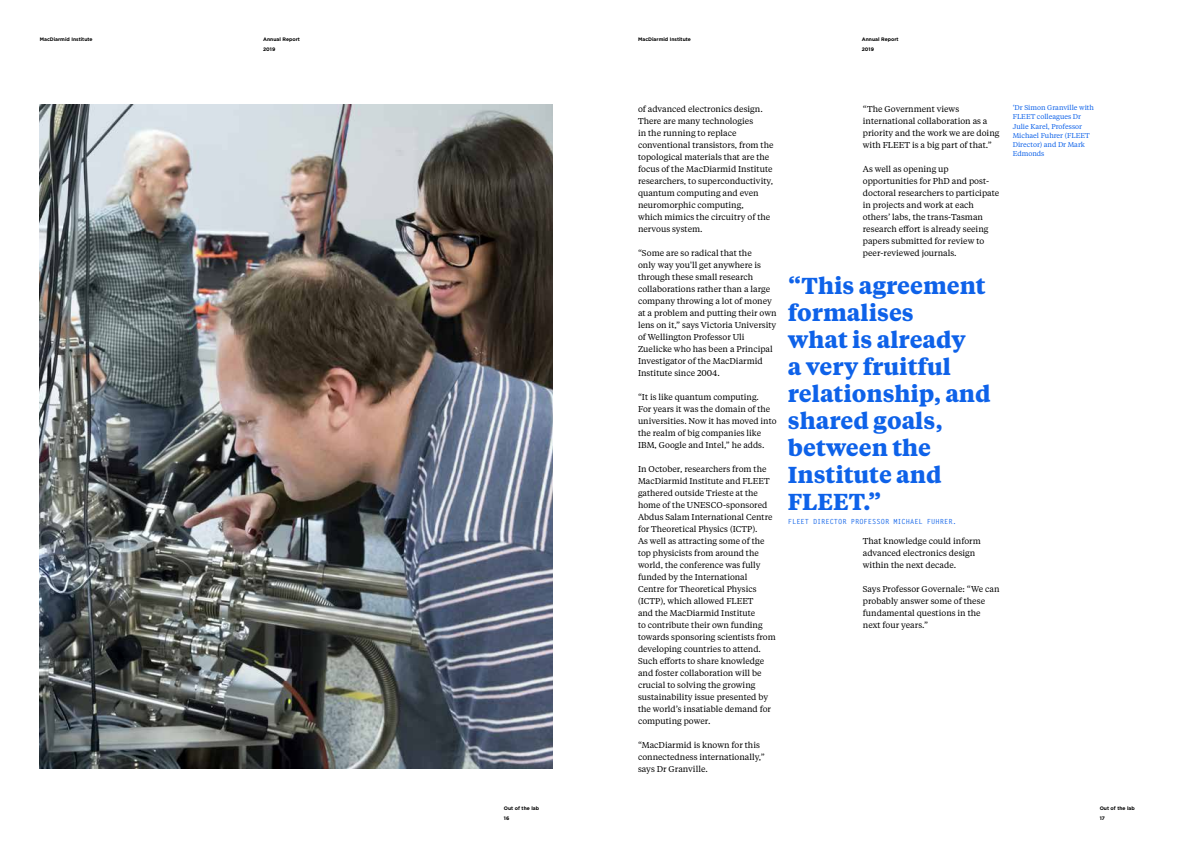
<style>
.page{position:relative;width:1191px;height:842px;background:#fff}
.page>*{position:absolute;margin:0;border:0;box-sizing:border-box;transform-origin:0 0}
.t1{font:700 23px/27px "Tiempos Text";color:#0e62e9}
.t2{font:8.5px/12px "Tiempos Text";color:#000}
.t3{font:7px/9px "Tiempos Text";color:#0e62e9}
.t4{font:700 7px "Letter Gothic Std";letter-spacing:.01em;color:#0e62e9}
.t5{font:700 5px/10px "Gotham";color:#000}
</style>
<div class="page">
<img style="left:39px;top:105px;width:514px;height:663px">
<p class="t5" style="left:40px;top:34px;width:54px">MacDiarmid Institute</p>
<p class="t5" style="left:263px;top:34px;width:38px">Annual Report<br>2019</p>
<p class="t5" style="left:504px;top:803px;width:37px">Out of the lab<br>16</p>
<p class="t5" style="left:638px;top:34px;width:54px">MacDiarmid Institute</p>
<p class="t5" style="left:862px;top:34px;width:38px">Annual Report<br>2019</p>
<p class="t2" style="left:638px;top:102px;width:137px">of advanced electronics design.<br>There are many technologies<br>in the running to replace conventional transistors, from the topological materials that are the focus of the MacDiarmid Institute researchers, to superconductivity, quantum computing and even neuromorphic computing,<br>which mimics the circuitry of the nervous system.</p>
<p class="t2" style="left:638px;top:246px;width:140px">“Some are so radical that the<br>only way you'll get anywhere is through these small research collaborations rather than a large company throwing a lot of money at a problem and putting their own lens on it,” says Victoria University of Wellington Professor Uli<br>Zuelicke who has been a Principal<br>Investigator of the MacDiarmid<br>Institute since 2004.</p>
<p class="t2" style="left:638px;top:390px;width:140px">“It is like quantum computing.<br>For years it was the domain of the universities. Now it has moved into the realm of big companies like<br>IBM, Google and Intel,” he adds.</p>
<p class="t2" style="left:638px;top:462px;width:139px">In October, researchers from the<br>MacDiarmid Institute and FLEET gathered outside Trieste at the home of the UNESCO-sponsored<br>Abdus Salam International Centre for Theoretical Physics (ICTP).<br>As well as attracting some of the top physicists from around the world, the conference was fully funded by the International<br>Centre for Theoretical Physics (ICTP), which allowed FLEET<br>and the MacDiarmid Institute<br>to contribute their own funding towards sponsoring scientists from developing countries to attend.<br>Such efforts to share knowledge and foster collaboration will be crucial to solving the growing sustainability issue presented by the world’s insatiable demand for computing power.</p>
<p class="t2" style="left:638px;top:738px;width:128px">“MacDiarmid is known for this connectedness internationally,” says Dr Granville.</p>
<p class="t2" style="left:863px;top:102px;width:138px">“The Government views international collaboration as a priority and the work we are doing with FLEET is a big part of that.”</p>
<p class="t2" style="left:863px;top:162px;width:138px">As well as opening up opportunities for PhD and post&shy;doctoral researchers to participate in projects and work at each others’ labs, the trans-Tasman research effort is already seeing papers submitted for review to peer-reviewed journals.</p>
<h1 class="t1" style="left:788px;top:271px;width:204px">“This agreement formalises<br>what is already<br>a very fruitful relationship, and shared goals, between the<br>Institute and<br>FLEET.”</h1>
<p class="t4" style="left:788px;top:517px;width:170px">FLEET DIRECTOR PROFESSOR MICHAEL FUHRER.</p>
<p class="t2" style="left:863px;top:534px;width:119px">That knowledge could inform advanced electronics design within the next decade.</p>
<p class="t2" style="left:863px;top:582px;width:138px">Says Professor Governale: “We can probably answer some of these fundamental questions in the next four years.”</p>
<p class="t3" style="left:1012px;top:103px;width:83px">‘Dr Simon Granville with<br>FLEET colleagues Dr<br>Julie Karel, Professor<br>Michael Fuhrer (FLEET<br>Director) and Dr Mark<br>Edmonds</p>
<p class="t5" style="left:1099px;top:803px;width:37px">Out of the lab<br>17</p>
</div>
